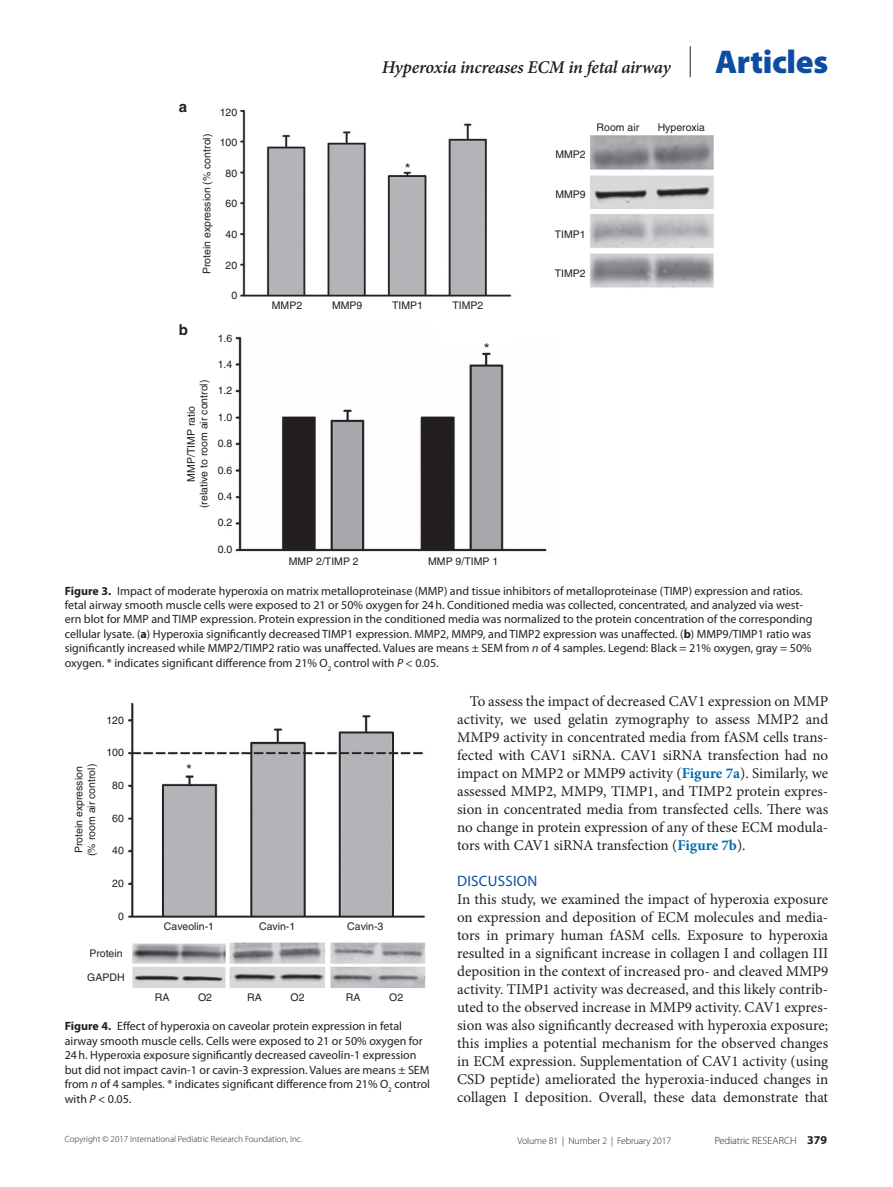
<style>
.page{position:relative;width:893px;height:1187px;background:#fff}
.page>*{position:absolute;margin:0;border:0;box-sizing:border-box;transform-origin:0 0}
.t1{font:900 33px "Myriad Pro";letter-spacing:-.01em;color:#0d4da1}
.t2{font:italic 600 18px "Minion Pro";letter-spacing:-.01em;color:#231f20}
.t3{font:15px/18px "Minion Pro";color:#231f20;text-align:justify}
.t4{font:15px "Myriad Pro";letter-spacing:.015em;color:#0d4da1}
.t5{font:15px "Helvetica";color:#231f20}
.t6{font:700 15px "Helvetica";color:#231f20}
.t7{font:12px/14.4px "Myriad Pro";color:#231f20}
.t8{font:700 12px "Myriad Pro";color:#231f20}
.t9{font:10.5px/12.6px "Helvetica";color:#231f20;text-align:center}
.t10{font:300 10.5px "Myriad Pro";letter-spacing:-.01em;color:#231f20}
.t11{font:300 9.75px "Myriad Pro";letter-spacing:-.01em;color:#231f20}
.t12{font:300 9px "Myriad Pro";color:#231f20}
.s1{font-weight:700}
.s2{font-style:italic}
.s3{font-weight:700;color:#006cb3}
</style>
<div class="page">
<hr style="left:690px;top:46px;width:1px;height:31px;background:#231f20">
<img style="left:235px;top:110px;width:479px;height:442px">
<img style="left:128px;top:703px;width:298px;height:285px">
<p class="t6" style="left:179px;top:98px;width:10px">a</p>
<p class="t9" style="left:220px;top:105px;width:19px">120</p>
<p class="t9" style="left:220px;top:136px;width:19px">100</p>
<p class="t9" style="left:226px;top:167px;width:13px">80</p>
<p class="t9" style="left:200px;top:274px;width:142px;rotate:-90deg">Protein expression (% control)</p>
<p class="t9" style="left:226px;top:197px;width:13px">60</p>
<p class="t9" style="left:226px;top:228px;width:13px">40</p>
<p class="t9" style="left:226px;top:259px;width:13px">20</p>
<p class="t9" style="left:231px;top:289px;width:7px">0</p>
<p class="t9" style="left:218px;top:331px;width:16px">1.6</p>
<p class="t9" style="left:218px;top:358px;width:16px">1.4</p>
<p class="t9" style="left:218px;top:384px;width:16px">1.2</p>
<p class="t6" style="left:179px;top:320px;width:11px">b</p>
<p class="t9" style="left:185px;top:508px;width:130px;rotate:-90deg">MMP/TIMP ratio<br>(relative to room air control)</p>
<p class="t9" style="left:218px;top:411px;width:16px">1.0</p>
<p class="t9" style="left:218px;top:437px;width:16px">0.8</p>
<p class="t9" style="left:218px;top:463px;width:16px">0.6</p>
<p class="t9" style="left:218px;top:490px;width:16px">0.4</p>
<p class="t9" style="left:218px;top:516px;width:16px">0.2</p>
<p class="t9" style="left:218px;top:543px;width:16px">0.0</p>
<p class="t2" style="left:382px;top:55px;width:291px">Hyperoxia increases ECM in fetal airway</p>
<h1 class="t1" style="left:715px;top:44px;width:115px">Articles</h1>
<p class="t5" style="left:405px;top:160px;width:7px">*</p>
<p class="t9" style="left:272px;top:299px;width:32px">MMP2</p>
<p class="t9" style="left:332px;top:299px;width:32px">MMP9</p>
<p class="t9" style="left:392px;top:299px;width:32px">TIMP1</p>
<p class="t9" style="left:452px;top:299px;width:32px">TIMP2</p>
<p class="t5" style="left:484px;top:340px;width:7px">*</p>
<p class="t9" style="left:555px;top:148px;width:32px">MMP2</p>
<p class="t9" style="left:597px;top:121px;width:44px">Room air</p>
<p class="t9" style="left:658px;top:121px;width:49px">Hyperoxia</p>
<p class="t9" style="left:555px;top:187px;width:32px">MMP9</p>
<p class="t9" style="left:555px;top:228px;width:32px">TIMP1</p>
<p class="t9" style="left:555px;top:267px;width:32px">TIMP2</p>
<p class="t9" style="left:289px;top:555px;width:72px">MMP 2/TIMP 2</p>
<p class="t9" style="left:428px;top:555px;width:72px">MMP 9/TIMP 1</p>
<p class="t7" style="left:65px;top:583px;width:749px"><span class="s1">Figure 3.</span> Impact of moderate hyperoxia on matrix metalloproteinase (MMP) and tissue inhibitors of metalloproteinase (TIMP) expression and ratios. fetal airway smooth muscle cells were exposed to 21 or 50% oxygen for 24h. Conditioned media was collected, concentrated, and analyzed via west&shy;ern blot for MMP and TIMP expression. Protein expression in the conditioned media was normalized to the protein concentration of the corresponding cellular lysate. (<span class="s1">a</span>) Hyperoxia significantly decreased TIMP1 expression. MMP2, MMP9, and TIMP2 expression was unaffected. (<span class="s1">b</span>) MMP9/TIMP1 ratio was significantly increased while MMP2/TIMP2 ratio was unaffected. Values are means ± SEM from <span class="s2">n</span> of 4 samples. Legend: Black = 21% oxygen, gray = 50% oxygen. * indicates significant difference from 21% O<sub>2</sub> control with <span class="s2">P</span> &lt; 0.05.</p>
<p class="t9" style="left:73px;top:856px;width:94px;text-align:left;rotate:-90deg">Protein expression (% room air control)</p>
<p class="t9" style="left:106px;top:713px;width:19px">120</p>
<p class="t9" style="left:106px;top:746px;width:19px">100</p>
<p class="t9" style="left:112px;top:779px;width:13px">80</p>
<p class="t9" style="left:112px;top:811px;width:13px">60</p>
<p class="t9" style="left:112px;top:844px;width:13px">40</p>
<p class="t9" style="left:112px;top:877px;width:13px">20</p>
<p class="t9" style="left:118px;top:909px;width:7px">0</p>
<p class="t9" style="left:89px;top:946px;width:35px">Protein</p>
<p class="t9" style="left:87px;top:970px;width:39px">GAPDH</p>
<p class="t5" style="left:186px;top:761px;width:7px">*</p>
<p class="t9" style="left:164px;top:919px;width:52px">Caveolin-1</p>
<p class="t9" style="left:259px;top:919px;width:38px">Cavin-1</p>
<p class="t9" style="left:347px;top:919px;width:38px">Cavin-3</p>
<p class="t9" style="left:155px;top:990px;width:16px">RA</p>
<p class="t9" style="left:198px;top:990px;width:16px">O2</p>
<p class="t9" style="left:247px;top:990px;width:16px">RA</p>
<p class="t9" style="left:291px;top:990px;width:16px">O2</p>
<p class="t9" style="left:346px;top:990px;width:16px">RA</p>
<p class="t9" style="left:389px;top:990px;width:16px">O2</p>
<p class="t7" style="left:65px;top:1018px;width:367px"><span class="s1">Figure 4.</span> Effect of hyperoxia on caveolar protein expression in fetal airway smooth muscle cells. Cells were exposed to 21 or 50% oxygen for 24h. Hyperoxia exposure significantly decreased caveolin-1 expression but did not impact cavin-1 or cavin-3 expression. Values are means ± SEM from <span class="s2">n</span> of 4 samples. * indicates significant difference from 21% O<sub>2</sub> control with <span class="s2">P</span> &lt; 0.05.</p>
<p class="t12" style="left:65px;top:1134px;width:239px">Copyright © 2017 International Pediatric Research Foundation, Inc.</p>
<p class="t3" style="left:457px;top:692px;width:373px;text-indent:13px">To assess the impact of decreased CAV1 expression on MMP activity, we used gelatin zymography to assess MMP2 and MMP9 activity in concentrated media from fASM cells trans&shy;fected with CAV1 siRNA. CAV1 siRNA transfection had no impact on MMP2 or MMP9 activity (<span class="s3">Figure 7a</span>). Similarly, we assessed MMP2, MMP9, TIMP1, and TIMP2 protein expres&shy;sion in concentrated media from transfected cells. There was no change in protein expression of any of these ECM modula&shy;tors with CAV1 siRNA transfection (<span class="s3">Figure 7b</span>).</p>
<p class="t4" style="left:457px;top:871px;width:81px">DISCUSSION</p>
<p class="t3" style="left:457px;top:890px;width:373px">In this study, we examined the impact of hyperoxia exposure on expression and deposition of ECM molecules and media&shy;tors in primary human fASM cells. Exposure to hyperoxia resulted in a significant increase in collagen I and collagen III deposition in the context of increased pro- and cleaved MMP9 activity. TIMP1 activity was decreased, and this likely contrib&shy;uted to the observed increase in MMP9 activity. CAV1 expres&shy;sion was also significantly decreased with hyperoxia exposure; this implies a potential mechanism for the observed changes in ECM expression. Supplementation of CAV1 activity (using CSD peptide) ameliorated the hyperoxia-induced changes in collagen I deposition. Overall, these data demonstrate that</p>
<p class="t11" style="left:517px;top:1135px;width:155px">Volume 81 | Number 2 | February 2017</p>
<p class="t10" style="left:715px;top:1135px;width:49px">Pediatric Research</p>
<p class="t8" style="left:807px;top:1132px;width:21px">379</p>
</div>
